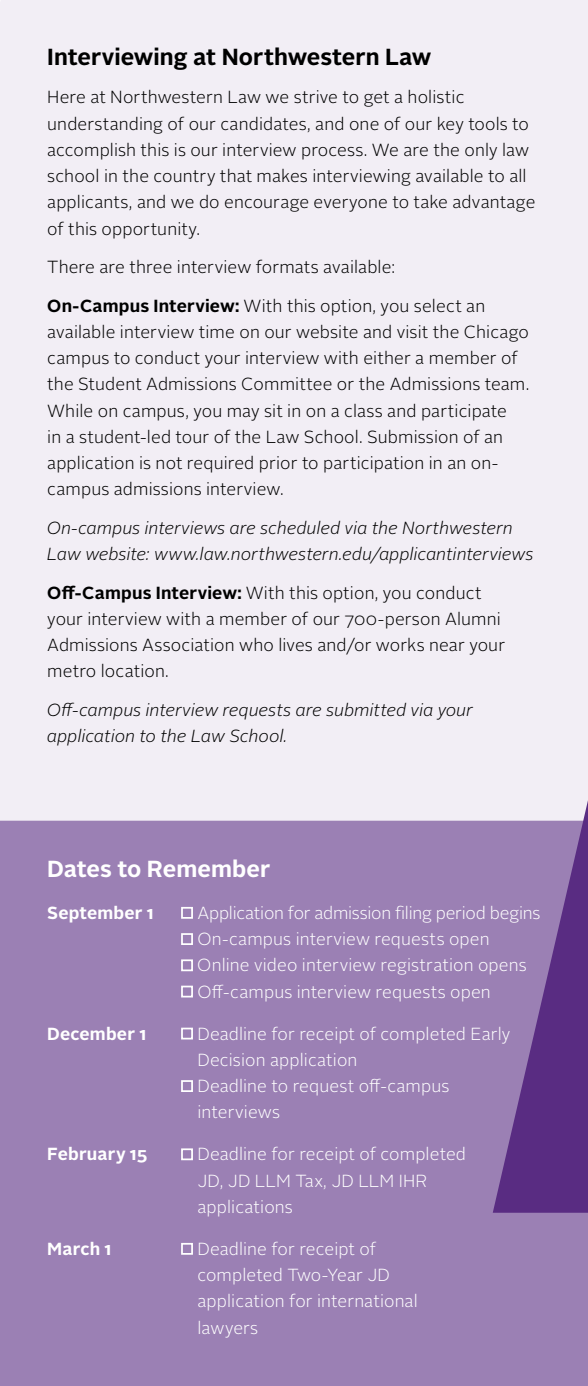
<style>
.page{position:relative;width:588px;height:1386px;background:#fff}
.page>*{position:absolute;margin:0;border:0;box-sizing:border-box;transform-origin:0 0}
.t1{font:700 23.1px "Alright Sans";color:#000}
.t2{font:700 23.1px "Alright Sans";color:#fff}
.t3{font:300 17.5px/26.2px "Alright Sans";letter-spacing:.005em;color:#000}
.t4{font:300 17.5px/26.2px "Alright Sans";letter-spacing:.005em;color:#fff}
.t5{font:italic 300 17.5px/26.2px "Alright Sans";letter-spacing:.005em;color:#000}
.t6{font:700 17.5px "Alright Sans";letter-spacing:.01em;color:#fff}
.s1{font-weight:700}
</style>
<div class="page">
<div style="left:0;top:0;width:588px;height:821px;background:#f2eef5"></div>
<div style="left:0;top:821px;width:588px;height:565px;background:#9b80b4"></div>
<div style="left:181px;top:907px;width:12px;height:12px;border:2px solid #fff"></div>
<div style="left:181px;top:933px;width:12px;height:12px;border:2px solid #fff"></div>
<div style="left:181px;top:959px;width:12px;height:12px;border:2px solid #fff"></div>
<div style="left:181px;top:986px;width:12px;height:12px;border:2px solid #fff"></div>
<div style="left:181px;top:1028px;width:12px;height:12px;border:2px solid #fff"></div>
<div style="left:181px;top:1080px;width:12px;height:12px;border:2px solid #fff"></div>
<div style="left:181px;top:1148px;width:12px;height:12px;border:2px solid #fff"></div>
<div style="left:181px;top:1243px;width:12px;height:12px;border:2px solid #fff"></div>
<svg style="left:493px;top:795px;width:95px;height:418px;background:#7f5d9f"></svg>
<h1 class="t1" style="left:47px;top:41px;width:386px">Interviewing at Northwestern Law</h1>
<p class="t3" style="left:47px;top:84px;width:490px">Here at Northwestern Law we strive to get a holistic understanding of our candidates, and one of our key tools to accomplish this is our interview process. We are the only law school in the country that makes interviewing available to all applicants, and we do encourage everyone to take advantage of this opportunity.</p>
<p class="t3" style="left:47px;top:254px;width:349px">There are three interview formats available:</p>
<p class="t3" style="left:47px;top:293px;width:484px"><span class="s1">On-Campus Interview:</span> With this option, you select an available interview time on our website and visit the Chicago campus to conduct your interview with either a member of the Student Admissions Committee or the Admissions team.<br>While on campus, you may sit in on a class and participate<br>in a student-led tour of the Law School. Submission of an application is not required prior to participation in an on&shy;campus admissions interview.</p>
<p class="t5" style="left:47px;top:515px;width:488px">On-campus interviews are scheduled via the Northwestern<br>Law website: www.law.northwestern.edu/applicantinterviews</p>
<p class="t3" style="left:47px;top:580px;width:459px"><span class="s1">Off-Campus Interview:</span> With this option, you conduct your interview with a member of our 700-person Alumni Admissions Association who lives and/or works near your metro location.</p>
<p class="t5" style="left:47px;top:697px;width:428px">Off-campus interview requests are submitted via your application to the Law School.</p>
<h1 class="t2" style="left:47px;top:852px;width:225px">Dates to Remember</h1>
<p class="t6" style="left:47px;top:900px;width:108px">September 1</p>
<p class="t4" style="left:197px;top:900px;width:345px">Application for admission filing period begins On-campus interview requests open Online video interview registration opens Off-campus interview requests open</p>
<p class="t6" style="left:47px;top:1021px;width:101px">December 1</p>
<p class="t4" style="left:197px;top:1021px;width:315px">Deadline for receipt of completed Early<br>Decision application<br>Deadline to request off-campus interviews</p>
<p class="t6" style="left:47px;top:1142px;width:102px">February 15</p>
<p class="t4" style="left:197px;top:1141px;width:270px">Deadline for receipt of completed<br>JD, JD LLM Tax, JD LLM IHR applications</p>
<p class="t6" style="left:47px;top:1236px;width:66px">March 1</p>
<p class="t4" style="left:197px;top:1236px;width:222px">Deadline for receipt of completed Two-Year JD application for international lawyers</p>
</div>
